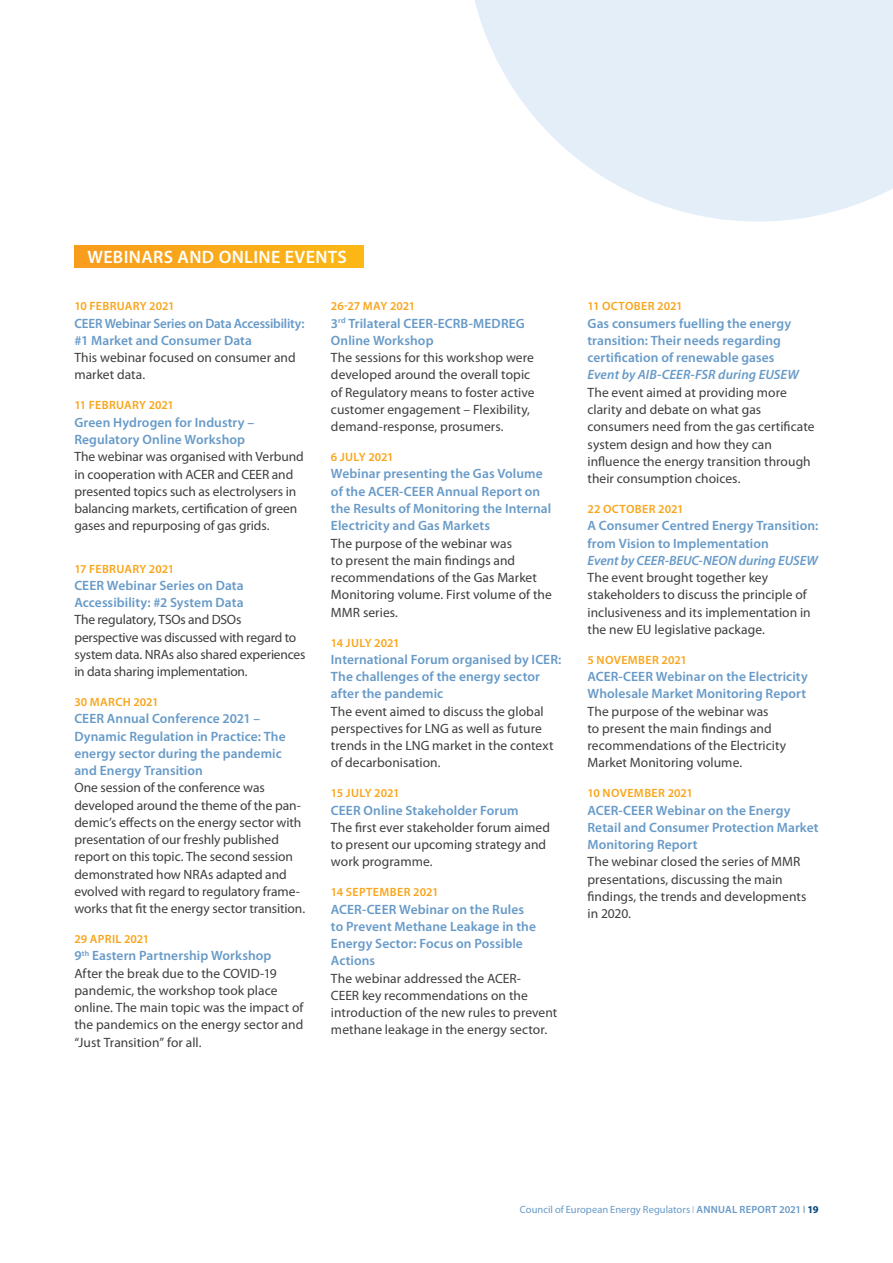
<style>
.page{position:relative;width:893px;height:1263px;background:#fff}
.page>*{position:absolute;margin:0;border:0;box-sizing:border-box;transform-origin:0 0}
.t1{font:600 18px "Myriad Pro";letter-spacing:.02em;color:#fff}
.t2{font:13.5px/17.2px "Myriad Pro";color:#3e3e3f}
.t3{font:600 13.5px/17.2px "Myriad Pro";letter-spacing:.005em;color:#679ac8}
.t4{font:italic 600 13.5px "Myriad Pro";color:#679ac8}
.t5{font:600 12px "Myriad Pro";letter-spacing:.015em;color:#f9a51b}
.t6{font:600 12px "Myriad Pro";letter-spacing:-.01em;color:#f9a51b}
.t7{font:600 12px "Myriad Pro";letter-spacing:.035em;color:#f9a51b}
.t8{font:10.5px "Myriad Pro";color:#679ac8}
.s1{font-weight:600;color:#679ac8}
.s2{font-weight:300}
.s3{font-weight:600}
.s4{font-weight:300;color:#00467e}
.s5{font-weight:700;color:#00467e}
</style>
<div class="page">
<svg style="left:475px;top:0;width:418px;height:222px;fill:#e4eef8"></svg>
<div style="left:74px;top:246px;width:290px;height:22px;background:linear-gradient(to right,#f89c1e,#fcb815)"></div>
<h1 class="t1" style="left:87px;top:246px;width:261px">WEBINARS AND ONLINE EVENTS</h1>
<p class="t5" style="left:74px;top:299px;width:102px">10 FEBRUARY 2021</p>
<p class="t3" style="left:74px;top:314px;width:232px">CEER Webinar Series on Data Accessibility: #1 Market and Consumer Data</p>
<p class="t2" style="left:74px;top:349px;width:223px">This webinar focused on consumer and market data.</p>
<p class="t5" style="left:74px;top:398px;width:101px">11 FEBRUARY 2021</p>
<p class="t3" style="left:74px;top:413px;width:181px">Green Hydrogen for Industry –<br>Regulatory Online Workshop</p>
<p class="t2" style="left:74px;top:448px;width:231px">The webinar was organised with Verbund in cooperation with ACER and CEER and presented topics such as electrolysers in balancing markets, certification of green gases and repurposing of gas grids.</p>
<p class="t5" style="left:74px;top:561px;width:101px">17 FEBRUARY 2021</p>
<p class="t3" style="left:74px;top:576px;width:171px">CEER Webinar Series on Data<br>Accessibility: #2 System Data</p>
<p class="t2" style="left:74px;top:611px;width:232px">The regulatory, TSOs and DSOs perspective was discussed with regard to system data. NRAs also shared experiences in data sharing implementation.</p>
<p class="t5" style="left:74px;top:694px;width:86px">30 MARCH 2021</p>
<p class="t3" style="left:74px;top:710px;width:213px">CEER Annual Conference 2021 –<br>Dynamic Regulation in Practice: The energy sector during the pandemic and Energy Transition</p>
<p class="t2" style="left:74px;top:779px;width:232px">One session of the conference was developed around the theme of the pan&shy;demic’s effects on the energy sector with presentation of our freshly published report on this topic. The second session demonstrated how NRAs adapted and evolved with regard to regulatory frame&shy;works that fit the energy sector transition.</p>
<p class="t5" style="left:74px;top:931px;width:76px">29 APRIL 2021</p>
<p class="t2" style="left:74px;top:947px;width:231px"><span class="s1">9</span><sup>th</sup> <span class="s1">Eastern Partnership Workshop<br></span>After the break due to the COVID-19 pandemic, the workshop took place online. The main topic was the impact of the pandemics on the energy sector and “Just Transition” for all.</p>
<p class="t6" style="left:331px;top:299px;width:86px">26-27 MAY 2021</p>
<p class="t3" style="left:331px;top:314px;width:195px">3<sup>rd</sup> Trilateral CEER-ECRB-MEDREG<br>Online Workshop</p>
<p class="t2" style="left:331px;top:349px;width:205px">The sessions for this workshop were developed around the overall topic of Regulatory means to foster active customer engagement – Flexibility, demand-response, prosumers.</p>
<p class="t5" style="left:331px;top:450px;width:64px">6 JULY 2021</p>
<p class="t3" style="left:331px;top:465px;width:222px">Webinar presenting the Gas Volume of the ACER-CEER Annual Report on the Results of Monitoring the Internal Electricity and Gas Markets</p>
<p class="t2" style="left:331px;top:534px;width:222px">The purpose of the webinar was<br>to present the main findings and recommendations of the Gas Market<br>Monitoring volume. First volume of the<br>MMR series.</p>
<p class="t6" style="left:331px;top:635px;width:70px">14 JULY 2021</p>
<p class="t3" style="left:331px;top:650px;width:232px">International Forum organised by ICER:<br>The challenges of the energy sector after the pandemic</p>
<p class="t2" style="left:331px;top:702px;width:224px">The event aimed to discuss the global perspectives for LNG as well as future trends in the LNG market in the context of decarbonisation.</p>
<p class="t6" style="left:331px;top:786px;width:70px">15 JULY 2021</p>
<p class="t3" style="left:331px;top:801px;width:189px">CEER Online Stakeholder Forum</p>
<p class="t2" style="left:331px;top:818px;width:221px">The first ever stakeholder forum aimed to present our upcoming strategy and work programme.</p>
<p class="t5" style="left:331px;top:885px;width:109px">14 SEPTEMBER 2021</p>
<p class="t3" style="left:331px;top:900px;width:207px">ACER-CEER Webinar on the Rules to Prevent Methane Leakage in the<br>Energy Sector: Focus on Possible<br>Actions</p>
<p class="t2" style="left:331px;top:969px;width:228px">The webinar addressed the ACER-<br>CEER key recommendations on the introduction of the new rules to prevent methane leakage in the energy sector.</p>
<p class="t5" style="left:587px;top:299px;width:97px">11 OCTOBER 2021</p>
<p class="t3" style="left:587px;top:314px;width:205px">Gas consumers fuelling the energy transition: Their needs regarding certification of renewable gases</p>
<p class="t4" style="left:587px;top:366px;width:213px">Event by AIB-CEER-FSR during EUSEW</p>
<p class="t2" style="left:587px;top:383px;width:228px">The event aimed at providing more clarity and debate on what gas consumers need from the gas certificate system design and how they can influence the energy transition through their consumption choices.</p>
<p class="t5" style="left:587px;top:501px;width:98px">22 OCTOBER 2021</p>
<p class="t3" style="left:587px;top:517px;width:232px">A Consumer Centred Energy Transition: from Vision to Implementation</p>
<p class="t4" style="left:587px;top:552px;width:232px">Event by CEER-BEUC-NEON during EUSEW</p>
<p class="t2" style="left:587px;top:569px;width:225px">The event brought together key stakeholders to discuss the principle of inclusiveness and its implementation in the new EU legislative package.</p>
<p class="t7" style="left:587px;top:652px;width:101px">5 NOVEMBER 2021</p>
<p class="t3" style="left:587px;top:667px;width:222px">ACER-CEER Webinar on the Electricity<br>Wholesale Market Monitoring Report</p>
<p class="t2" style="left:587px;top:702px;width:200px">The purpose of the webinar was<br>to present the main findings and recommendations of the Electricity<br>Market Monitoring volume.</p>
<p class="t7" style="left:587px;top:786px;width:107px">10 NOVEMBER 2021</p>
<p class="t3" style="left:587px;top:801px;width:233px">ACER-CEER Webinar on the Energy<br>Retail and Consumer Protection Market<br>Monitoring Report</p>
<p class="t2" style="left:587px;top:853px;width:221px">The webinar closed the series of MMR presentations, discussing the main findings, the trends and developments in 2020.</p>
<p class="t8" style="left:520px;top:1203px;width:300px">Council of European Energy Regulators <span class="s2">I</span> <span class="s3">ANNUAL REPORT 2021</span> <span class="s4">I</span> <span class="s5">19</span></p>
</div>
